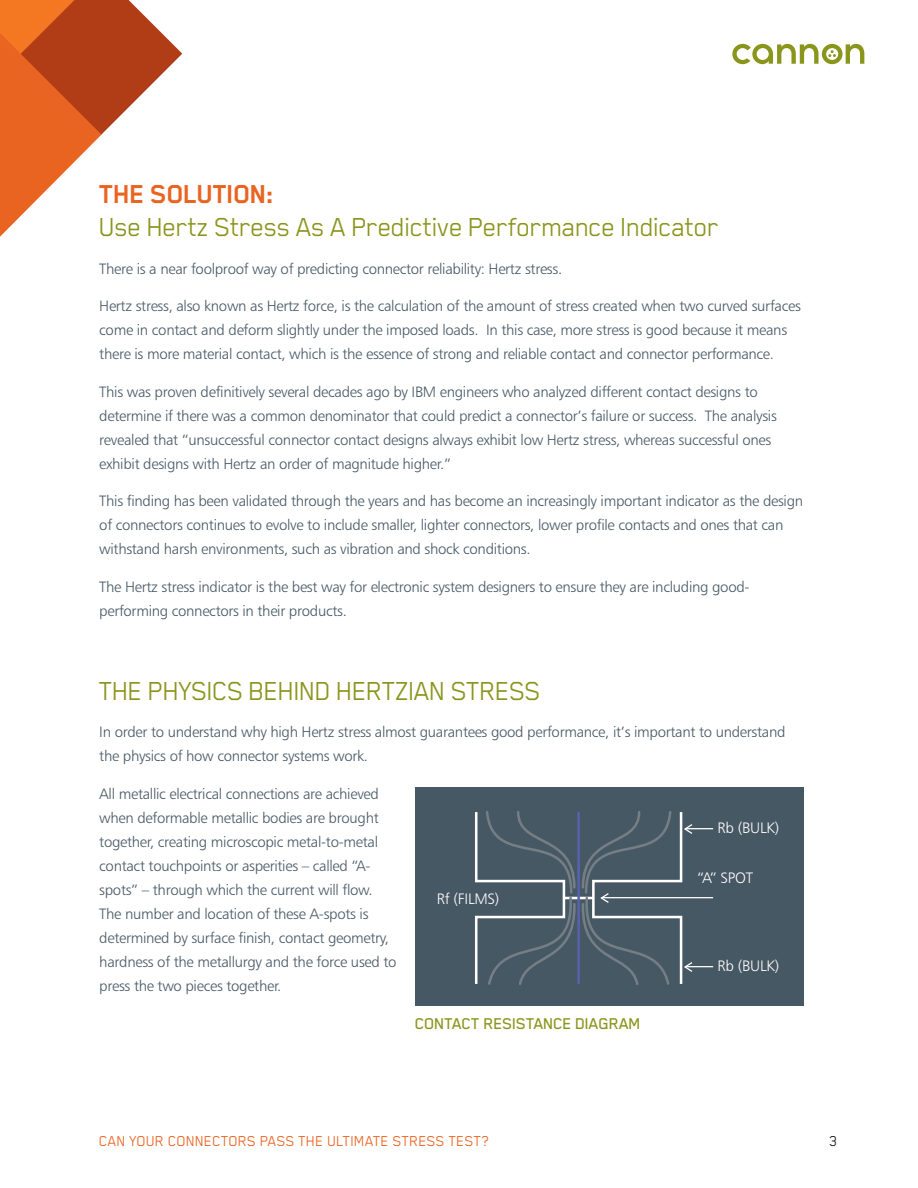
<style>
.page{position:relative;width:918px;height:1188px;background:#fff}
.page>*{position:absolute;margin:0;border:0;box-sizing:border-box;transform-origin:0 0}
.t1{font:30px "Blender Pro";letter-spacing:-.03em;color:#8a951c}
.t2{font:700 30px "Blender Pro";letter-spacing:-.03em;color:#ea6421}
.t3{font:500 18px "Blender Pro";letter-spacing:-.02em;color:#8a951c}
.t4{font:16.5px "Blender Pro";color:#ea6421}
.t5{font:16.5px "Blender Pro";color:#231f20}
.t6{font:15.15px "Humanist 777 BT Light B";letter-spacing:-.015em;color:#fff}
.t7{font:15px/24px "Humanist 777 BT Light B";letter-spacing:-.02em;color:#475865}
</style>
<div class="page">
<svg style="left:0;top:0;width:182px;height:237px"></svg>
<svg style="left:732px;top:44px;width:132px;height:20px"></svg>
<div style="left:415px;top:788px;width:388px;height:217px;background:#475865"></div>
<svg style="left:475px;top:811px;width:238px;height:174px"></svg>
<h1 class="t2" style="left:99px;top:175px;width:177px">THE SOLUTION:</h1>
<h1 class="t1" style="left:99px;top:218px;width:622px">Use Hertz Stress As A Predictive Performance Indicator</h1>
<p class="t7" style="left:99px;top:258px;width:464px">There is a near foolproof way of predicting connector reliability: Hertz stress.</p>
<p class="t7" style="left:99px;top:295px;width:703px">Hertz stress, also known as Hertz force, is the calculation of the amount of stress created when two curved surfaces come in contact and deform slightly under the imposed loads. In this case, more stress is good because it means there is more material contact, which is the essence of strong and reliable contact and connector performance.</p>
<p class="t7" style="left:99px;top:381px;width:679px">This was proven definitively several decades ago by IBM engineers who analyzed different contact designs to determine if there was a common denominator that could predict a connector’s failure or success. The analysis revealed that “unsuccessful connector contact designs always exhibit low Hertz stress, whereas successful ones exhibit designs with Hertz an order of magnitude higher.”</p>
<p class="t7" style="left:99px;top:490px;width:705px">This finding has been validated through the years and has become an increasingly important indicator as the design of connectors continues to evolve to include smaller, lighter connectors, lower profile contacts and ones that can withstand harsh environments, such as vibration and shock conditions.</p>
<p class="t7" style="left:99px;top:576px;width:652px">The Hertz stress indicator is the best way for electronic system designers to ensure they are including good&shy;performing connectors in their products.</p>
<h1 class="t1" style="left:99px;top:682px;width:444px">THE PHYSICS BEHIND HERTZIAN STRESS</h1>
<p class="t7" style="left:99px;top:721px;width:688px">In order to understand why high Hertz stress almost guarantees good performance, it’s important to understand the physics of how connector systems work.</p>
<p class="t7" style="left:99px;top:783px;width:299px">All metallic electrical connections are achieved when deformable metallic bodies are brought together, creating microscopic metal-to-metal contact touchpoints or asperities – called “A&shy;spots” – through which the current will flow.<br>The number and location of these A-spots is determined by surface finish, contact geometry, hardness of the metallurgy and the force used to press the two pieces together.</p>
<p class="t6" style="left:717px;top:822px;width:63px">Rb (BULK)</p>
<p class="t6" style="left:697px;top:871px;width:57px">“A” SPOT</p>
<p class="t6" style="left:437px;top:892px;width:64px">Rf (FILMS)</p>
<p class="t6" style="left:717px;top:960px;width:63px">Rb (BULK)</p>
<p class="t3" style="left:415px;top:1018px;width:227px">CONTACT RESISTANCE DIAGRAM</p>
<p class="t4" style="left:99px;top:1136px;width:391px">CAN YOUR CONNECTORS PASS THE ULTIMATE STRESS TEST?</p>
<p class="t5" style="left:829px;top:1136px;width:10px">3</p>
</div>
